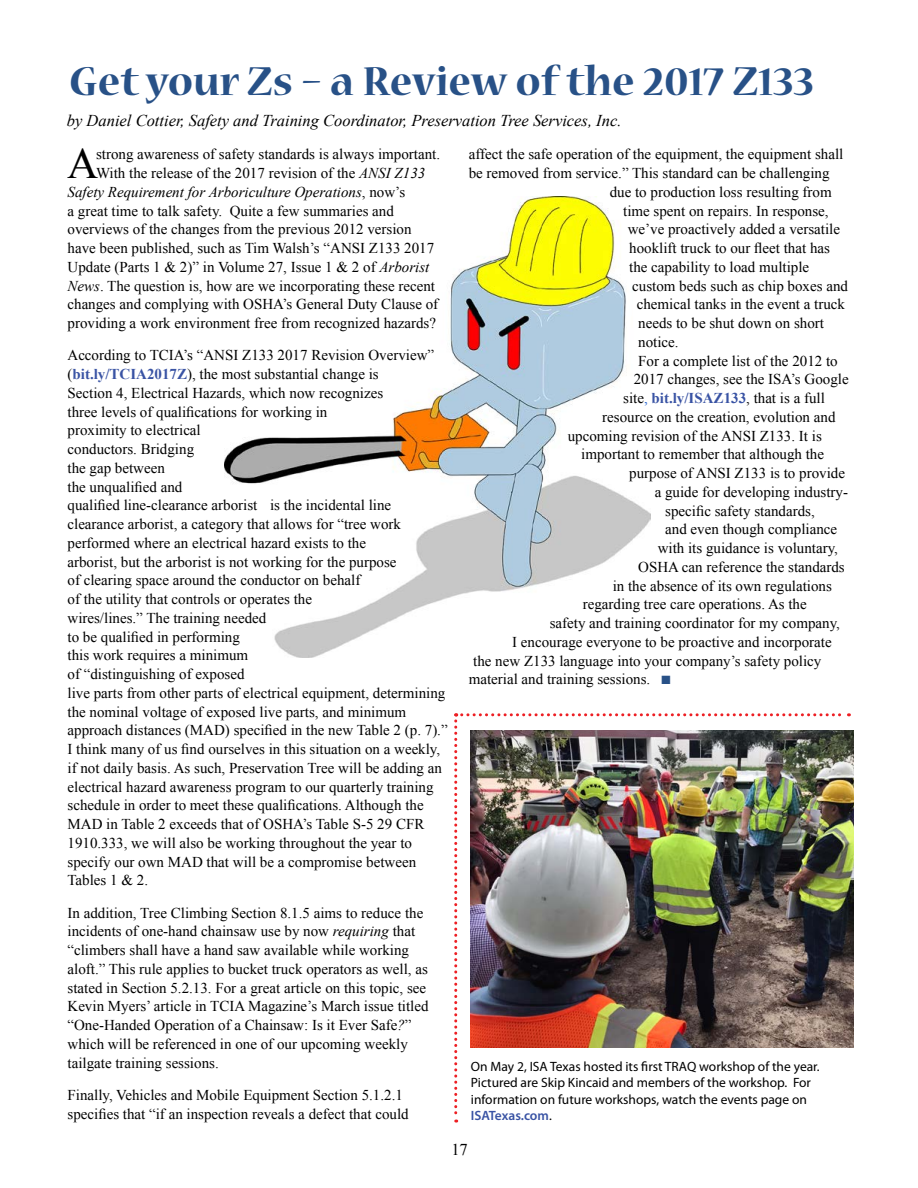
<style>
.page{position:relative;width:918px;height:1188px;background:#fff}
.page>*{position:absolute;margin:0;border:0;box-sizing:border-box;transform-origin:0 0}
.t1{font:700 45px "Nueva Std";color:#285187}
.t2{font:43.35px "Times New Roman";color:#000}
.t3{font:italic 16.5px "Times New Roman";color:#000}
.t4{font:16.5px "Times New Roman";color:#000}
.t5{font:15px/18.8px "Times New Roman";color:#000}
.t6{font:italic 15px "Times New Roman";color:#000}
.t7{font:13.5px/16.5px "Myriad Pro";color:#000}
.s1{color:#15c}
.s2{font-weight:700;color:#3953a4}
.s3{color:#285187}
.s4{font-style:italic}
.s5{font-style:normal}
.s6{font-weight:600;color:#3953a4}
</style>
<div class="page">
<img style="left:225px;top:197px;width:426px;height:460px">
<img style="left:454px;top:713px;width:395px;height:410px">
<h1 class="t1" style="left:69px;top:61px;width:747px">Get your Zs – a Review of the 2017 Z133</h1>
<p class="t3" style="left:67px;top:109px;width:556px">by Daniel Cottier, Safety and Training Coordinator, Preservation Tree Services, Inc.</p>
<h2 class="t2" style="left:67px;top:135px;width:33px">A</h2>
<p class="t5" style="left:96px;top:145px;width:346px">strong awareness of safety standards is always important.</p>
<p class="t5" style="left:469px;top:145px;width:376px">affect the safe operation of the equipment, the equipment shall</p>
<p class="t5" style="left:469px;top:164px;width:362px">be removed from service.” This standard can be challenging</p>
<p class="t5" style="left:610px;top:182px;width:224px">due to production loss resulting from</p>
<p class="t5" style="left:623px;top:201px;width:207px">time spent on repairs. In response,</p>
<p class="t5" style="left:628px;top:220px;width:214px">we’ve proactively added a versatile</p>
<p class="t5" style="left:629px;top:239px;width:202px">hooklift truck to our fleet that has</p>
<p class="t5" style="left:629px;top:257px;width:181px">the capability to load multiple</p>
<p class="t5" style="left:632px;top:276px;width:217px">custom beds such as chip boxes and</p>
<p class="t5" style="left:637px;top:295px;width:210px">chemical tanks in the event a truck</p>
<p class="t5" style="left:638px;top:314px;width:187px">needs to be shut down on short</p>
<p class="t5" style="left:638px;top:332px;width:42px">notice.</p>
<p class="t5" style="left:638px;top:351px;width:201px">For a complete list of the 2012 to</p>
<p class="t5" style="left:634px;top:370px;width:216px">2017 changes, see the ISA’s Google</p>
<p class="t5" style="left:623px;top:389px;width:203px">site<span class="s1">,</span> <span class="s2">bit.ly/ISAZ133</span>, that is a full</p>
<p class="t5" style="left:602px;top:407px;width:235px">resource on the creation, evolution and</p>
<p class="t5" style="left:568px;top:426px;width:256px">upcoming revision of the ANSI Z133. It is</p>
<p class="t5" style="left:581px;top:445px;width:244px">important to remember that although the</p>
<p class="t5" style="left:629px;top:464px;width:217px">purpose of ANSI Z133 is to provide</p>
<p class="t5" style="left:655px;top:482px;width:195px">a guide for developing industry-</p>
<p class="t5" style="left:665px;top:501px;width:151px">specific safety standards,</p>
<p class="t5" style="left:665px;top:520px;width:174px">and even though compliance</p>
<p class="t5" style="left:658px;top:539px;width:182px">with its guidance is voluntary,</p>
<p class="t5" style="left:638px;top:557px;width:208px">OSHA can reference the standards</p>
<p class="t5" style="left:613px;top:576px;width:221px">in the absence of its own regulations</p>
<p class="t5" style="left:583px;top:595px;width:226px">regarding tree care operations. As the</p>
<p class="t5" style="left:550px;top:614px;width:292px">safety and training coordinator for my company,</p>
<p class="t5" style="left:512px;top:632px;width:321px">I encourage everyone to be proactive and incorporate</p>
<p class="t5" style="left:473px;top:651px;width:350px">the new Z133 language into your company’s safety policy</p>
<p class="t5" style="left:469px;top:670px;width:203px">material and training sessions. <span class="s3">■</span></p>
<p class="t5" style="left:96px;top:164px;width:331px">With the release of the 2017 revision of the <span class="s4">ANSI Z133</span></p>
<p class="t6" style="left:68px;top:182px;width:339px">Safety Requirement for Arboriculture Operations<span class="s5">, now’s</span></p>
<p class="t5" style="left:68px;top:201px;width:328px">a great time to talk safety. Quite a few summaries and</p>
<p class="t5" style="left:68px;top:220px;width:346px">overviews of the changes from the previous 2012 version</p>
<p class="t5" style="left:68px;top:239px;width:368px">have been published, such as Tim Walsh’s “ANSI Z133 2017</p>
<p class="t5" style="left:68px;top:257px;width:363px">Update (Parts 1 &amp; 2)” in Volume 27, Issue 1 &amp; 2 of <span class="s4">Arborist</span></p>
<p class="t5" style="left:68px;top:276px;width:369px"><span class="s4">News</span>. The question is, how are we incorporating these recent</p>
<p class="t5" style="left:68px;top:295px;width:372px">changes and complying with OSHA’s General Duty Clause of</p>
<p class="t5" style="left:68px;top:314px;width:370px">providing a work environment free from recognized hazards?</p>
<p class="t5" style="left:68px;top:346px;width:382px">According to TCIA’s “ANSI Z133 2017 Revision Overview” (<span class="s2">bit.ly/TCIA2017Z</span>), the most substantial change is<br>Section 4, Electrical Hazards, which now recognizes<br>three levels of qualifications for working in<br>proximity to electrical<br>conductors. Bridging<br>the gap between<br>the unqualified and<br>qualified line-clearance arborist is the incidental line clearance arborist, a category that allows for “tree work performed where an electrical hazard exists to the<br>arborist, but the arborist is not working for the purpose<br>of clearing space around the conductor on behalf<br>of the utility that controls or operates the<br>wires/lines.” The training needed<br>to be qualified in performing<br>this work requires a minimum<br>of “distinguishing of exposed<br>live parts from other parts of electrical equipment, determining the nominal voltage of exposed live parts, and minimum approach distances (MAD) specified in the new Table 2 (p. 7).” I think many of us find ourselves in this situation on a weekly, if not daily basis. As such, Preservation Tree will be adding an electrical hazard awareness program to our quarterly training schedule in order to meet these qualifications. Although the MAD in Table 2 exceeds that of OSHA’s Table S-5 29 CFR 1910.333, we will also be working throughout the year to specify our own MAD that will be a compromise between Tables 1 &amp; 2.</p>
<p class="t5" style="left:68px;top:903px;width:363px">In addition, Tree Climbing Section 8.1.5 aims to reduce the incidents of one-hand chainsaw use by now <span class="s4">requiring</span> that “climbers shall have a hand saw available while working aloft.” This rule applies to bucket truck operators as well, as stated in Section 5.2.13. For a great article on this topic, see Kevin Myers’ article in TCIA Magazine’s March issue titled “One-Handed Operation of a Chainsaw: Is it Ever Safe<span class="s4">?</span>” which will be referenced in one of our upcoming weekly tailgate training sessions.</p>
<p class="t5" style="left:68px;top:1085px;width:343px">Finally, Vehicles and Mobile Equipment Section 5.1.2.1 specifies that “if an inspection reveals a defect that could</p>
<p class="t7" style="left:471px;top:1058px;width:350px">On May 2, ISA Texas hosted its first TRAQ workshop of the year.<br>Pictured are Skip Kincaid and members of the workshop. For information on future workshops, watch the events page on <span class="s6">ISATexas.com</span>.</p>
<p class="t4" style="left:451px;top:1139px;width:18px">17</p>
</div>
